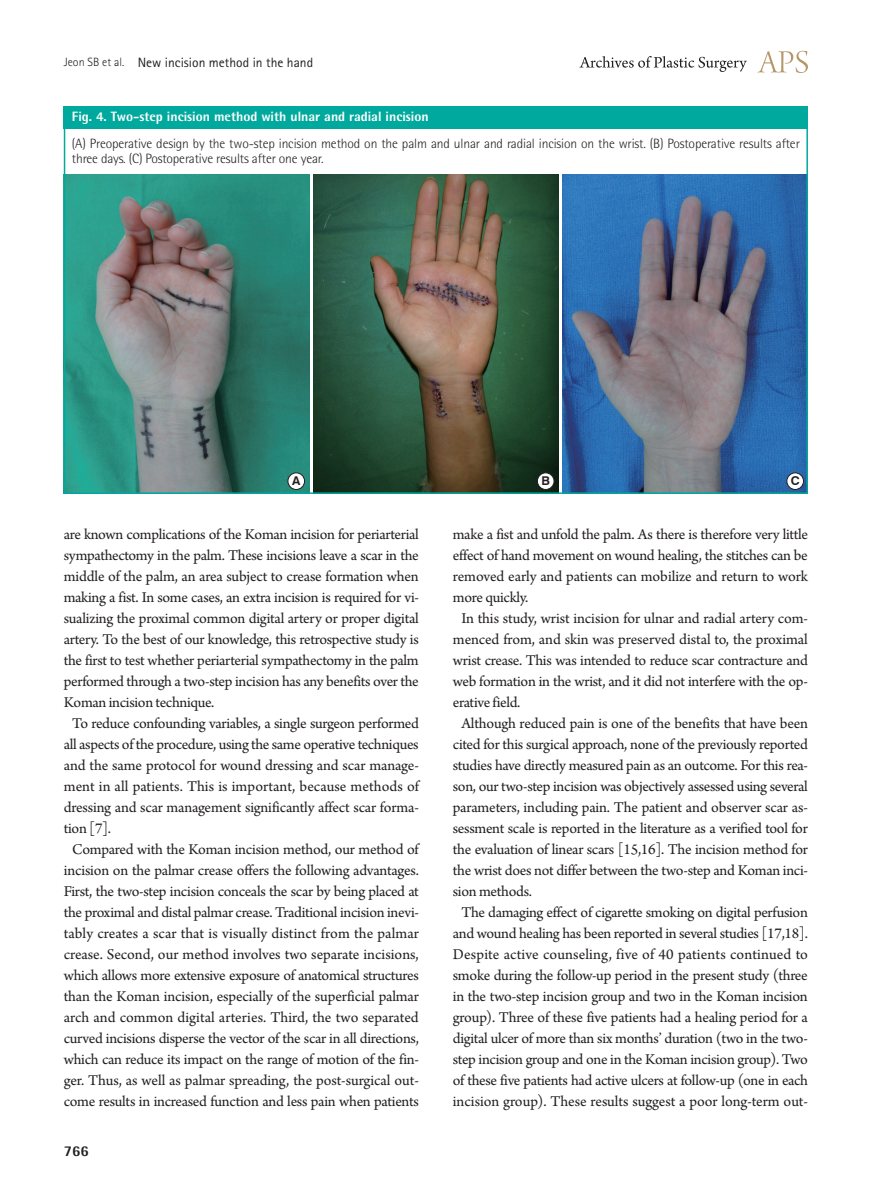
<style>
.page{position:relative;width:893px;height:1191px;background:#fff}
.page>*{position:absolute;margin:0;border:0;box-sizing:border-box;transform-origin:0 0}
.본문{font:15.75px/21px "Arno Pro";letter-spacing:-.015em;color:#231f20;text-align:justify}
.t1{font:800 15px "Rotis Semi Sans Std";color:#231f20}
.그림설명{font:300 13.5px/15px "Rotis Semi Sans Std";letter-spacing:-.01em;color:#231f20}
.표그림제목{font:800 13.5px "Rotis Semi Sans Std";color:#fff}
.t2{font:13.5px "Rotis Sans Serif Std";color:#231f20}
.t3{font:700 12.15px "Swiss 721 BT";color:#231f20}
.s1{font-weight:300;font-size:12px}
</style>
<div class="page">
<svg style="left:757px;top:51px;width:51px;height:22px"></svg>
<svg style="left:579px;top:56px;width:168px;height:16px"></svg>
<img style="left:67px;top:175px;width:242px;height:316px">
<img style="left:313px;top:175px;width:245px;height:316px">
<img style="left:563px;top:175px;width:242px;height:316px">
<div style="left:64px;top:106px;width:744px;height:23px;background:#00a99d"></div>
<div style="left:288px;top:473px;width:17px;height:16px;background:#fff;border-radius:50%"></div>
<div style="left:288px;top:472px;width:17px;height:17px;border:1px solid #231f20;border-radius:50%"></div>
<div style="left:537px;top:473px;width:17px;height:16px;background:#fff;border-radius:50%"></div>
<div style="left:537px;top:472px;width:17px;height:17px;border:1px solid #231f20;border-radius:50%"></div>
<div style="left:787px;top:473px;width:16px;height:16px;background:#fff;border-radius:50%"></div>
<div style="left:787px;top:472px;width:17px;height:17px;border:1px solid #231f20;border-radius:50%"></div>
<div style="left:64px;top:106px;width:744px;height:388px;border:2px solid #00a99d"></div>
<p class="t2" style="left:64px;top:54px;width:251px"><span class="s1">Jeon SB et al.</span> New incision method in the hand</p>
<p class="표그림제목" style="left:72px;top:108px;width:358px">Fig. 4. Two-step incision method with ulnar and radial incision</p>
<p class="그림설명" style="left:72px;top:136px;width:729px">(A) Preoperative design by the two-step incision method on the palm and ulnar and radial incision on the wrist. (B) Postoperative results after three days. (C) Postoperative results after one year.</p>
<p class="t3" style="left:292px;top:474px;width:10px">A</p>
<p class="t3" style="left:541px;top:474px;width:10px">B</p>
<p class="t3" style="left:791px;top:474px;width:10px">C</p>
<p class="본문" style="left:64px;top:525px;width:357px">are known complications of the Koman incision for periarterial sympathectomy in the palm. These incisions leave a scar in the middle of the palm, an area subject to crease formation when making a fist. In some cases, an extra incision is required for vi&shy;sualizing the proximal common digital artery or proper digital artery. To the best of our knowledge, this retrospective study is the first to test whether periarterial sympathectomy in the palm performed through a two-step incision has any benefits over the Koman incision technique.</p>
<p class="본문" style="left:64px;top:714px;width:357px;text-indent:9px">To reduce confounding variables, a single surgeon performed all aspects of the procedure, using the same operative techniques and the same protocol for wound dressing and scar manage&shy;ment in all patients. This is important, because methods of dressing and scar management significantly affect scar forma&shy;tion [7].</p>
<p class="본문" style="left:64px;top:840px;width:357px;text-align:center">Compared with the Koman incision method, our method of incision on the palmar crease offers the following advantages.<br>First, the two-step incision conceals the scar by being placed at the proximal and distal palmar crease. Traditional incision inevi&shy;tably creates a scar that is visually distinct from the palmar crease. Second, our method involves two separate incisions, which allows more extensive exposure of anatomical structures than the Koman incision, especially of the superficial palmar arch and common digital arteries. Third, the two separated curved incisions disperse the vector of the scar in all directions, which can reduce its impact on the range of motion of the fin&shy;ger. Thus, as well as palmar spreading, the post-surgical out&shy;come results in increased function and less pain when patients</p>
<p class="t1" style="left:64px;top:1141px;width:27px">766</p>
<p class="본문" style="left:453px;top:525px;width:357px">make a fist and unfold the palm. As there is therefore very little effect of hand movement on wound healing, the stitches can be removed early and patients can mobilize and return to work more quickly.</p>
<p class="본문" style="left:453px;top:609px;width:357px;text-indent:9px">In this study, wrist incision for ulnar and radial artery com&shy;menced from, and skin was preserved distal to, the proximal wrist crease. This was intended to reduce scar contracture and web formation in the wrist, and it did not interfere with the op&shy;erative field.</p>
<p class="본문" style="left:453px;top:714px;width:357px;text-indent:9px">Although reduced pain is one of the benefits that have been cited for this surgical approach, none of the previously reported studies have directly measured pain as an outcome. For this rea&shy;son, our two-step incision was objectively assessed using several parameters, including pain. The patient and observer scar as&shy;sessment scale is reported in the literature as a verified tool for the evaluation of linear scars [15,16]. The incision method for the wrist does not differ between the two-step and Koman inci&shy;sion methods.</p>
<p class="본문" style="left:453px;top:903px;width:357px;text-align:center">The damaging effect of cigarette smoking on digital perfusion and wound healing has been reported in several studies [17,18].<br>Despite active counseling, five of 40 patients continued to smoke during the follow-up period in the present study (three in the two-step incision group and two in the Koman incision group). Three of these five patients had a healing period for a digital ulcer of more than six months’ duration (two in the two&shy;step incision group and one in the Koman incision group). Two of these five patients had active ulcers at follow-up (one in each incision group). These results suggest a poor long-term out-</p>
</div>
